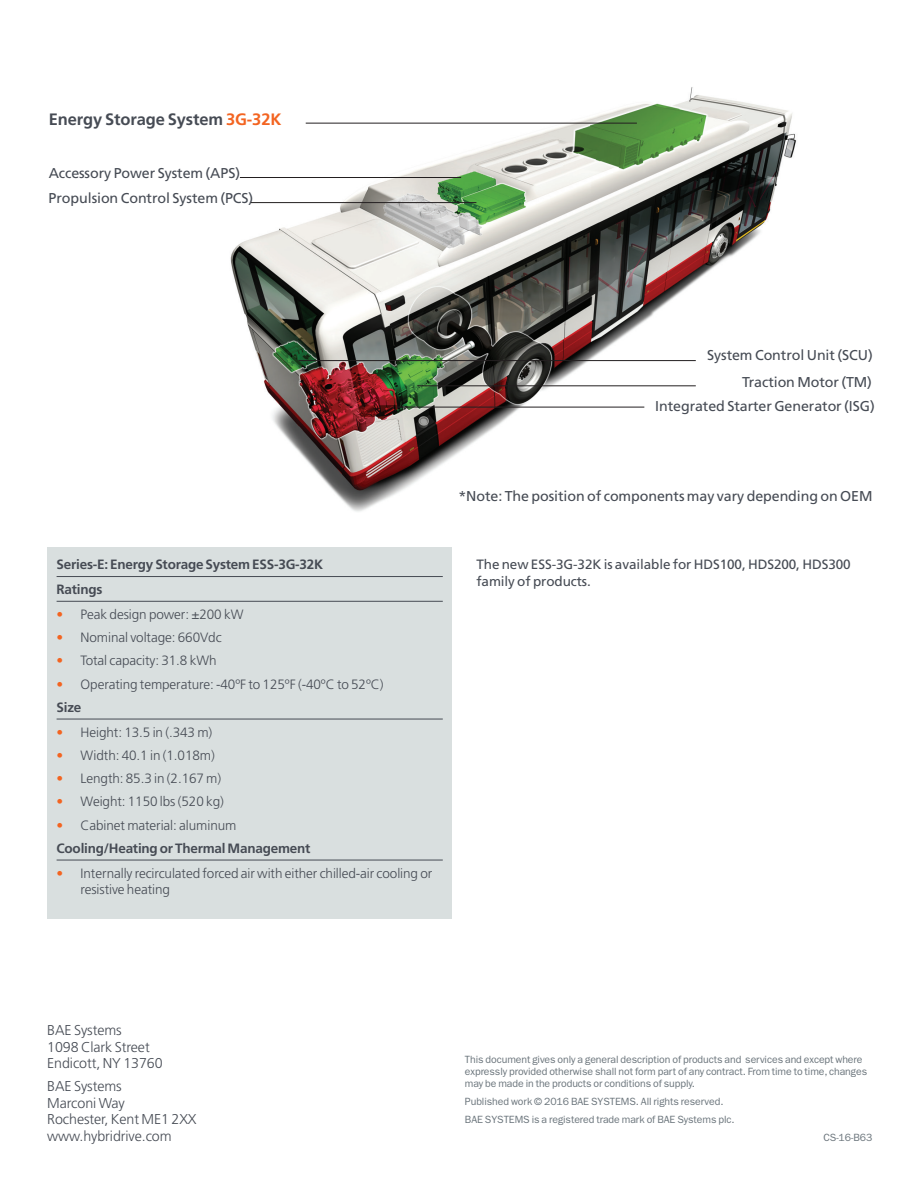
<style>
.page{position:relative;width:918px;height:1188px;background:#fff}
.page>*{position:absolute;margin:0;border:0;box-sizing:border-box;transform-origin:0 0}
.t1{font:700 16.5px "Frutiger LT Pro";letter-spacing:-.005em;color:#464b54}
.t2{font:14.25px "Frutiger LT Pro";letter-spacing:-.005em;color:#464b54}
.t3{font:300 14.25px/16.5px "Frutiger LT Pro";letter-spacing:-.005em;color:#464b54}
.t4{font:300 13.5px/23.2px "Frutiger LT Pro";letter-spacing:-.005em;color:#464b54}
.t5{font:700 13.5px/24.8px "Frutiger LT Pro";letter-spacing:-.015em;color:#464b54}
.t6{font:13.5px/16.5px "Frutiger LT Pro";letter-spacing:-.005em;color:#464b54}
.t7{font:10.5px/12px "ITC Franklin Gothic Std";letter-spacing:-.005em;color:#6a747b}
.s1{color:#f36421}
.s2{font-weight:700}
.s3{font-weight:300;color:#f36421}
.s4{font-weight:300}
</style>
<div class="page">
<img style="left:230px;top:87px;width:567px;height:425px">
<hr style="left:240px;top:177px;width:221px;height:1px;background:#231f20">
<hr style="left:299px;top:360px;width:397px;height:1px;background:#231f20">
<hr style="left:251px;top:202px;width:225px;height:1px;background:#231f20">
<hr style="left:417px;top:385px;width:279px;height:1px;background:#231f20">
<hr style="left:306px;top:123px;width:331px;height:1px;background:#231f20">
<div style="left:47px;top:547px;width:405px;height:372px;background:#d9dfdf"></div>
<hr style="left:57px;top:576px;width:386px;height:1px;background:#464b54">
<hr style="left:57px;top:601px;width:386px;height:1px;background:#464b54">
<hr style="left:57px;top:719px;width:386px;height:1px;background:#464b54">
<hr style="left:57px;top:860px;width:386px;height:1px;background:#464b54">
<hr style="left:397px;top:407px;width:247px;height:1px;background:#231f20">
<h1 class="t1" style="left:49px;top:110px;width:234px">Energy Storage System <span class="s1">3G-32K</span></h1>
<h2 class="t2" style="left:49px;top:165px;width:193px">Accessory Power System (APS)</h2>
<h2 class="t2" style="left:49px;top:190px;width:206px">Propulsion Control System (PCS)</h2>
<h2 class="t2" style="left:707px;top:347px;width:167px">System Control Unit (SCU)</h2>
<h2 class="t2" style="left:742px;top:374px;width:132px">Traction Motor (TM)</h2>
<h2 class="t2" style="left:655px;top:397px;width:221px">Integrated Starter Generator (ISG)</h2>
<p class="t5" style="left:57px;top:552px;width:268px">Series-E: Energy Storage System ESS-3G-32K<br>Ratings</p>
<p class="t4" style="left:57px;top:603px;width:188px"><span class="s1">•</span> Peak design power: ±200 kW</p>
<p class="t4" style="left:57px;top:626px;width:167px"><span class="s1">•</span> Nominal voltage: 660Vdc</p>
<p class="t4" style="left:57px;top:649px;width:161px"><span class="s1">•</span> Total capacity: 31.8 kWh</p>
<p class="t4" style="left:57px;top:672px;width:328px"><span class="s1">•</span> Operating temperature: -40ºF to 125ºF (-40ºC to 52ºC)<br><span class="s2">Size</span></p>
<p class="t4" style="left:57px;top:720px;width:157px"><span class="s1">•</span> Height: 13.5 in (.343 m)</p>
<p class="t4" style="left:57px;top:744px;width:160px"><span class="s1">•</span> Width: 40.1 in (1.018m)</p>
<p class="t4" style="left:57px;top:767px;width:166px"><span class="s1">•</span> Length: 85.3 in (2.167 m)</p>
<p class="t4" style="left:57px;top:790px;width:169px"><span class="s1">•</span> Weight: 1150 lbs (520 kg)</p>
<p class="t5" style="left:57px;top:813px;width:255px;line-height:23.2px"><span class="s3">•</span> <span class="s4">Cabinet material: aluminum<br></span>Cooling/Heating or Thermal Management</p>
<p class="t4" style="left:81px;top:865px;width:353px;line-height:16.5px;text-indent:-24px"><span class="s1">•</span> Internally recirculated forced air with either chilled-air cooling or resistive heating</p>
<h2 class="t2" style="left:458px;top:488px;width:416px">*Note: The position of components may vary depending on OEM</h2>
<p class="t6" style="left:476px;top:557px;width:376px">The new ESS-3G-32K is available for HDS100, HDS200, HDS300 family of products.</p>
<h2 class="t3" style="left:47px;top:1022px;width:117px">BAE Systems<br>1098 Clark Street<br>Endicott, NY 13760</h2>
<h2 class="t3" style="left:47px;top:1078px;width:151px">BAE Systems<br>Marconi Way<br>Rochester, Kent ME1 2XX www.hybridrive.com</h2>
<p class="t7" style="left:465px;top:1053px;width:404px">This document gives only a general description of products and services and except where expressly provided otherwise shall not form part of any contract. From time to time, changes may be made in the products or conditions of supply.</p>
<p class="t7" style="left:465px;top:1092px;width:271px;line-height:18px">Published work © 2016 BAE SYSTEMS. All rights reserved.<br>BAE SYSTEMS is a registered trade mark of BAE Systems plc.</p>
<p class="t7" style="left:823px;top:1131px;width:50px">CS-16-B63</p>
</div>
